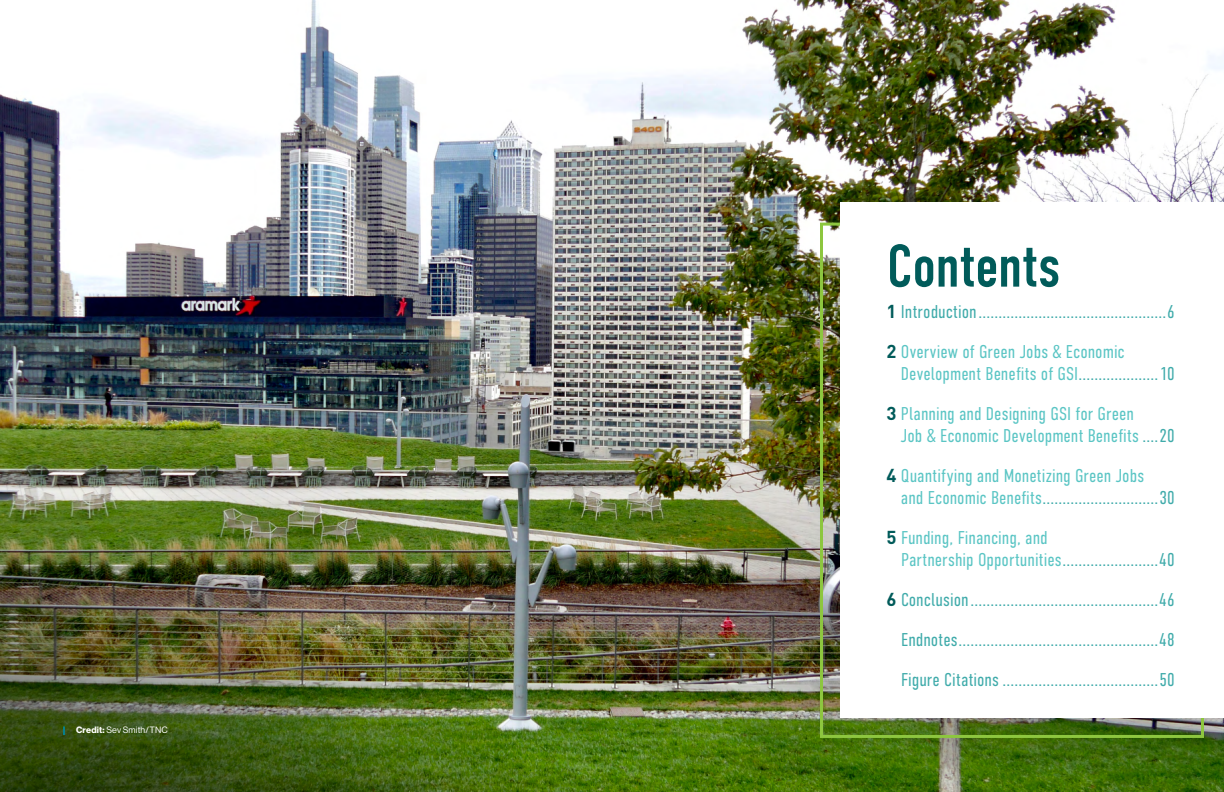
<style>
.page{position:relative;width:1224px;height:792px;background:#fff}
.page>*{position:absolute;margin:0;border:0;box-sizing:border-box;transform-origin:0 0}
.t1{font:60px "DIN Condensed";letter-spacing:-.005em;color:#015b5a}
.t2{font:300 18.5px/40px "DIN Condensed";letter-spacing:.005em;color:#3fabaa}
.t3{font:300 18.5px/40px "DIN Condensed";color:#5ac5c4}
.t4{font:9px "N Haas Grotesk DS Pro 55 Rg";letter-spacing:.02em;color:#fff}
.s1{font-family:"N Haas Grotesk DS Pro 75 Bd"}
.s2{font-family:"DIN Pro";font-weight:700;color:#015b5a}
.s3{color:#5ac5c4}
.s4{color:#3fabaa}
</style>
<div class="page">
<img style="left:0;top:0;width:1224px;height:792px">
<div style="left:840px;top:203px;width:384px;height:515px;background:#fff"></div>
<img style="left:0;top:360px;width:611px;height:432px">
<svg style="left:63px;top:726px;width:2px;height:9px"></svg>
<p class="t4" style="left:76px;top:725px;width:93px"><span class="s1">Credit:</span> Sev Smith/TNC</p>
<h1 class="t1" style="left:887px;top:233px;width:175px">Contents</h1>
<p class="t2" style="left:887px;top:292px;width:290px"><span class="s2">1</span> Introduction...............................................6<br><span class="s2">2</span> <span class="s3">Overview of Green Jobs &amp; Economic</span></p>
<p class="t3" style="left:887px;top:354px;width:290px;text-indent:14px">Development Benefits of GSI<span class="s4">....................10<br></span><span class="s2">3</span> Planning and Designing GSI for Green</p>
<p class="t3" style="left:887px;top:416px;width:290px;text-indent:14px">Job &amp; Economic Development Benefits <span class="s4">....20<br></span><span class="s2">4</span> Quantifying and Monetizing Green Jobs</p>
<p class="t3" style="left:887px;top:478px;width:289px;text-indent:14px">and Economic Benefits<span class="s4">.............................30<br></span><span class="s2">5</span> Funding, Financing, and</p>
<p class="t2" style="left:887px;top:540px;width:290px;text-align:right"><span class="s3">Partnership Opportunities</span>........................40<br><span class="s2">6</span> Conclusion...............................................46<br>Endnotes..................................................48<br>Figure Citations .......................................50</p>
</div>
